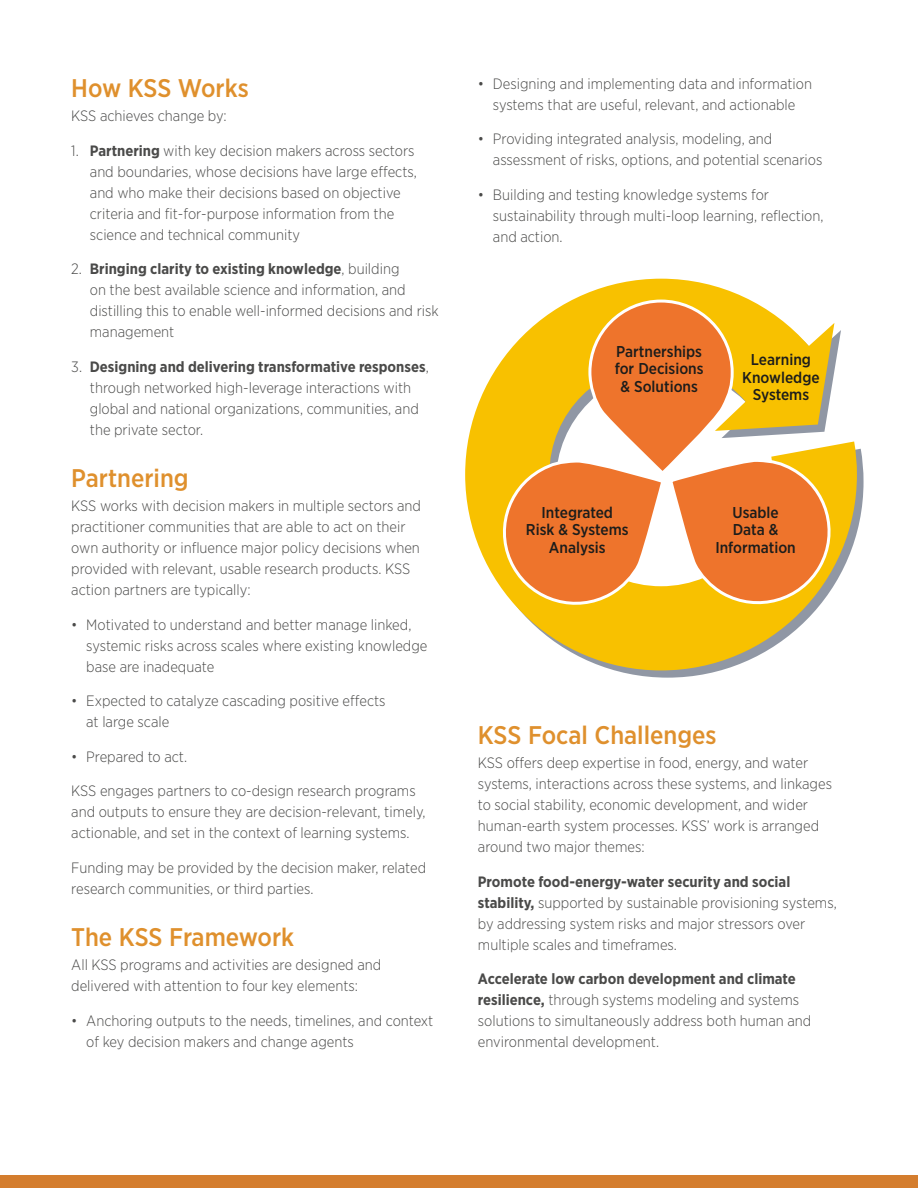
<style>
.page{position:relative;width:918px;height:1188px;background:#fff}
.page>*{position:absolute;margin:0;border:0;box-sizing:border-box;transform-origin:0 0}
.t1{font:500 25.5px "Gotham Narrow";color:#df902d}
.t2{font:500 15.75px/17.2px "Gotham Narrow";color:#1d1d1b;text-align:center}
.text{font:300 15px/21px "Gotham Narrow";color:#4a4a49}
.s1{font-weight:700}
</style>
<div class="page">
<div style="left:0;top:1176px;width:918px;height:12px;background:#d47d2e"></div>
<svg style="left:614px;top:448px;width:250px;height:230px"></svg>
<svg style="left:465px;top:279px;width:392px;height:391px"></svg>
<svg style="left:494px;top:298px;width:345px;height:315px"></svg>
<h1 class="t1" style="left:71px;top:72px;width:179px">How KSS Works</h1>
<p class="text" style="left:71px;top:105px;width:157px">KSS achieves change by:</p>
<p class="text" style="left:90px;top:140px;width:329px;text-indent:-19px">1. <span class="s1">Partnering</span> with key decision makers across sectors and boundaries, whose decisions have large effects, and who make their decisions based on objective criteria and fit-for-purpose information from the science and technical community</p>
<p class="text" style="left:90px;top:258px;width:350px;text-indent:-19px">2. <span class="s1">Bringing clarity to existing knowledge</span>, building<br>on the best available science and information, and distilling this to enable well-informed decisions and risk management</p>
<p class="text" style="left:90px;top:356px;width:340px;text-indent:-19px">3. <span class="s1">Designing and delivering transformative responses</span>, through networked high-leverage interactions with global and national organizations, communities, and the private sector.</p>
<h1 class="t1" style="left:71px;top:462px;width:119px">Partnering</h1>
<p class="text" style="left:71px;top:495px;width:351px">KSS works with decision makers in multiple sectors and practitioner communities that are able to act on their own authority or influence major policy decisions when provided with relevant, usable research products. KSS action partners are typically:</p>
<p class="text" style="left:86px;top:614px;width:343px;text-indent:-15px">• Motivated to understand and better manage linked, systemic risks across scales where existing knowledge base are inadequate</p>
<p class="text" style="left:86px;top:690px;width:301px;text-indent:-15px">• Expected to catalyze cascading positive effects at large scale</p>
<p class="text" style="left:71px;top:746px;width:117px">• Prepared to act.</p>
<p class="text" style="left:71px;top:780px;width:356px">KSS engages partners to co-design research programs and outputs to ensure they are decision-relevant, timely, actionable, and set in the context of learning systems.</p>
<p class="text" style="left:71px;top:857px;width:356px">Funding may be provided by the decision maker, related research communities, or third parties.</p>
<h1 class="t1" style="left:71px;top:921px;width:224px">The KSS Framework</h1>
<p class="text" style="left:71px;top:954px;width:312px">All KSS programs and activities are designed and delivered with attention to four key elements:</p>
<p class="text" style="left:86px;top:1009px;width:349px;text-indent:-15px">• Anchoring outputs to the needs, timelines, and context of key decision makers and change agents</p>
<p class="text" style="left:478px;top:73px;width:336px;text-align:center">• Designing and implementing data and information systems that are useful, relevant, and actionable</p>
<p class="text" style="left:493px;top:128px;width:331px;text-indent:-15px">• Providing integrated analysis, modeling, and assessment of risks, options, and potential scenarios</p>
<p class="text" style="left:493px;top:184px;width:332px;text-indent:-15px">• Building and testing knowledge systems for sustainability through multi-loop learning, reflection, and action.</p>
<p class="t2" style="left:615px;top:343px;width:90px">Partnerships for Decisions &amp; Solutions</p>
<p class="t2" style="left:742px;top:351px;width:79px">Learning<br>Knowledge<br>Systems</p>
<p class="t2" style="left:526px;top:504px;width:104px">Integrated<br>Risk &amp; Systems<br>Analysis</p>
<p class="t2" style="left:715px;top:504px;width:82px">Usable<br>Data &amp;<br>Information</p>
<h1 class="t1" style="left:478px;top:719px;width:240px">KSS Focal Challenges</h1>
<p class="text" style="left:478px;top:752px;width:356px">KSS offers deep expertise in food, energy, and water systems, interactions across these systems, and linkages to social stability, economic development, and wider human-earth system processes. KSS’ work is arranged around two major themes:</p>
<p class="text" style="left:478px;top:870px;width:360px"><span class="s1">Promote food-energy-water security and social stability,</span> supported by sustainable provisioning systems, by addressing system risks and major stressors over multiple scales and timeframes.</p>
<p class="text" style="left:478px;top:968px;width:335px"><span class="s1">Accelerate low carbon development and climate resilience,</span> through systems modeling and systems solutions to simultaneously address both human and environmental development.</p>
</div>
